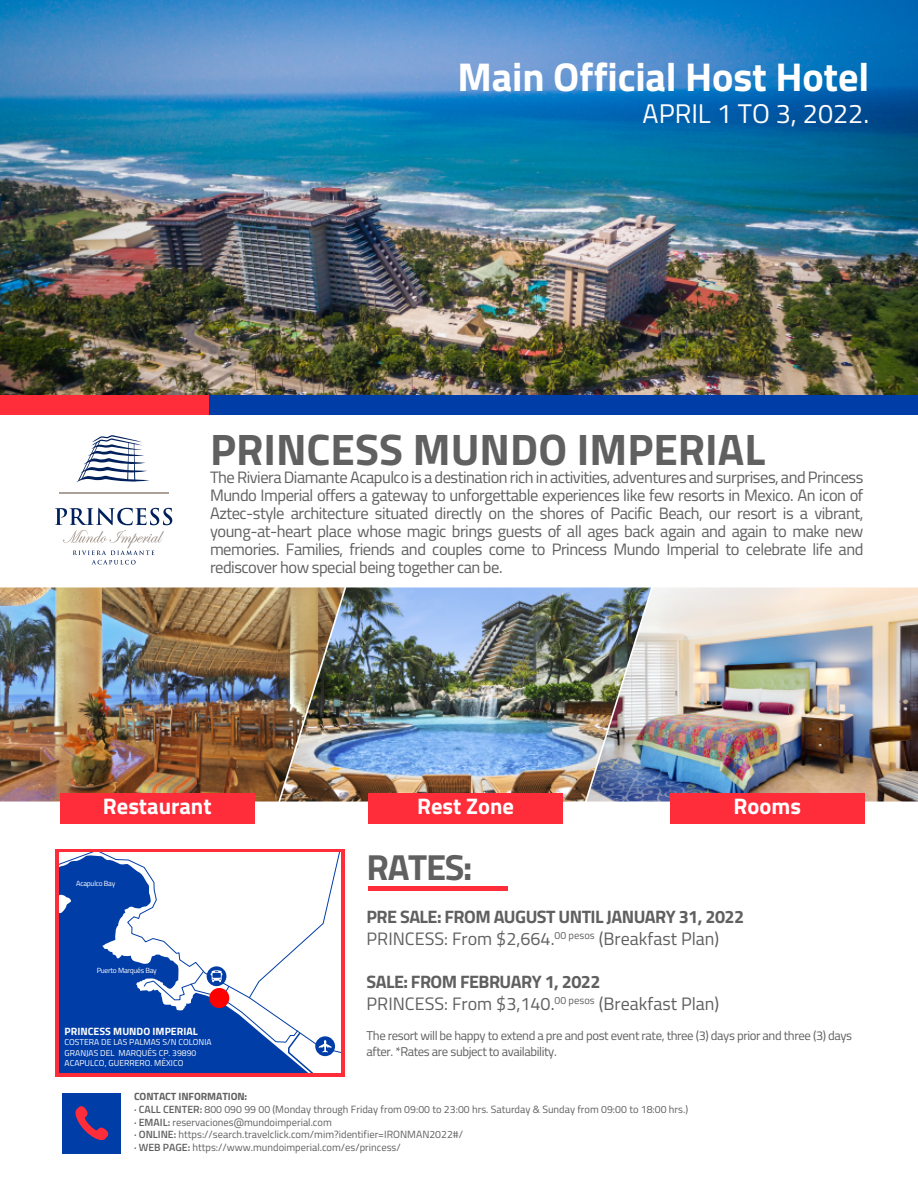
<style>
.page{position:relative;width:918px;height:1188px;background:#fff}
.page>*{position:absolute;margin:0;border:0;box-sizing:border-box;transform-origin:0 0}
.t1{font:700 44.1px "Titillium";color:#606060}
.t2{font:700 40.2px "Titillium";letter-spacing:-.005em;color:#fff}
.t3{font:700 36.3px "Titillium";letter-spacing:-.035em;color:#606060}
.t4{font:27px "Titillium";color:#fff}
.t5{font:700 22.5px "Titillium";color:#fff}
.t6{font:700 18px/21.6px "Titillium";letter-spacing:-.03em;color:#606060}
.t7{font:18px/21.6px "Titillium";color:#606060}
.t8{font:16.5px/18px "Titillium";letter-spacing:-.03em;color:#606060;text-align:justify}
.t9{font:12.75px/15.3px "Titillium";letter-spacing:-.03em;color:#606060}
.t10{font:700 10.65px "Titillium";color:#fff}
.t11{font:10.5px/12.6px "Titillium";color:#606060}
.t12{font:8.55px/10.4px "Titillium";color:#fff}
.t13{font:7.5px "Titillium";letter-spacing:-.03em;color:#fff}
.s1{font-weight:400}
.s2{font-weight:700}
.s3{font-weight:600}
</style>
<div class="page">
<div style="left:55px;top:849px;width:290px;height:228px;background:linear-gradient(to right,#ff2c3a,#ff2c3a)"></div>
<img style="left:0;top:587px;width:280px;height:215px">
<img style="left:280px;top:587px;width:307px;height:215px">
<img style="left:587px;top:587px;width:331px;height:215px">
<div style="left:60px;top:793px;width:195px;height:30px;background:#ff2c3a"></div>
<div style="left:368px;top:793px;width:195px;height:30px;background:#ff2c3a"></div>
<div style="left:670px;top:793px;width:195px;height:30px;background:#ff2c3a"></div>
<div style="left:62px;top:1093px;width:59px;height:61px;background:#003da6"></div>
<svg style="left:75px;top:1106px;width:33px;height:34px"></svg>
<svg style="left:59px;top:1055px;width:84px;height:17px"></svg>
<svg style="left:59px;top:853px;width:84px;height:202px;background:#1f55b1"></svg>
<svg style="left:143px;top:853px;width:198px;height:219px"></svg>
<div style="left:209px;top:988px;width:20px;height:20px;background:#f00;border-radius:50%"></div>
<hr style="left:368px;top:887px;width:140px;height:4px;background:#ff2c3a">
<img style="left:0;top:0;width:918px;height:395px">
<svg style="left:76px;top:435px;width:74px;height:47px"></svg>
<svg style="left:55px;top:508px;width:117px;height:57px"></svg>
<hr style="left:59px;top:493px;width:109px;height:1px;background:#aca199">
<div style="left:0;top:395px;width:840px;height:19px;background:#ff2c3a"></div>
<div style="left:209px;top:395px;width:709px;height:19px;background:#003da6"></div>
<h2 class="t2" style="left:458px;top:46px;width:413px">Main Official Host Hotel</h2>
<h3 class="t4" style="left:643px;top:94px;width:228px">APRIL 1 TO 3, 2022.</h3>
<h1 class="t1" style="left:210px;top:416px;width:557px">PRINCESS MUNDO IMPERIAL</h1>
<p class="t8" style="left:210px;top:468px;width:655px">The Riviera Diamante Acapulco is a destination rich in activities, adventures and surprises, and Princess Mundo Imperial offers a gateway to unforgettable experiences like few resorts in Mexico. An icon of Aztec-style architecture situated directly on the shores of Pacific Beach, our resort is a vibrant, young-at-heart place whose magic brings guests of all ages back again and again to make new memories. Families, friends and couples come to Princess Mundo Imperial to celebrate life and rediscover how special being together can be.</p>
<h3 class="t5" style="left:103px;top:789px;width:110px">Restaurant</h3>
<h3 class="t5" style="left:417px;top:789px;width:99px">Rest Zone</h3>
<h3 class="t5" style="left:734px;top:789px;width:69px">Rooms</h3>
<h3 class="t3" style="left:367px;top:840px;width:108px">RATES:</h3>
<p class="t6" style="left:367px;top:905px;width:379px">PRE SALE: FROM AUGUST UNTIL JANUARY 31, 2022<br><span class="s1">PRINCESS: From $2,664.</span><sup>00</sup> <sup>pesos</sup> <span class="s1">(Breakfast Plan)</span></p>
<p class="t7" style="left:367px;top:970px;width:354px"><span class="s2">SALE: FROM FEBRUARY 1, 2022<br></span>PRINCESS: From $3,140.<sup>00</sup> <sup>pesos</sup> (Breakfast Plan)</p>
<p class="t9" style="left:367px;top:1028px;width:487px">The resort will be happy to extend a pre and post event rate, three (3) days prior and three (3) days after. *Rates are subject to availability.</p>
<p class="t11" style="left:134px;top:1090px;width:556px"><span class="s2">CONTACT INFORMATION:<br></span><span class="s3">· CALL CENTER:</span> 800 090 99 00 (Monday through Friday from 09:00 to 23:00 hrs. Saturday &amp; Sunday from 09:00 to 18:00 hrs.) <span class="s3">· EMAIL:</span> reservaciones@mundoimperial.com<br><span class="s3">· ONLINE:</span> https://search.travelclick.com/mim?identifier=IRONMAN2022#/<br><span class="s3">· WEB PAGE:</span> https://www.mundoimperial.com/es/princess/</p>
<p class="t13" style="left:76px;top:878px;width:41px">Acapulco Bay</p>
<p class="t13" style="left:97px;top:965px;width:62px">Puerto Marqués Bay</p>
<p class="t10" style="left:65px;top:1023px;width:135px">PRINCESS MUNDO IMPERIAL</p>
<p class="t12" style="left:65px;top:1037px;width:149px">COSTERA DE LAS PALMAS S/N COLONIA<br>GRANJAS DEL MARQUÉS CP. 39890<br>ACAPULCO, GUERRERO. MÉXICO</p>
</div>
